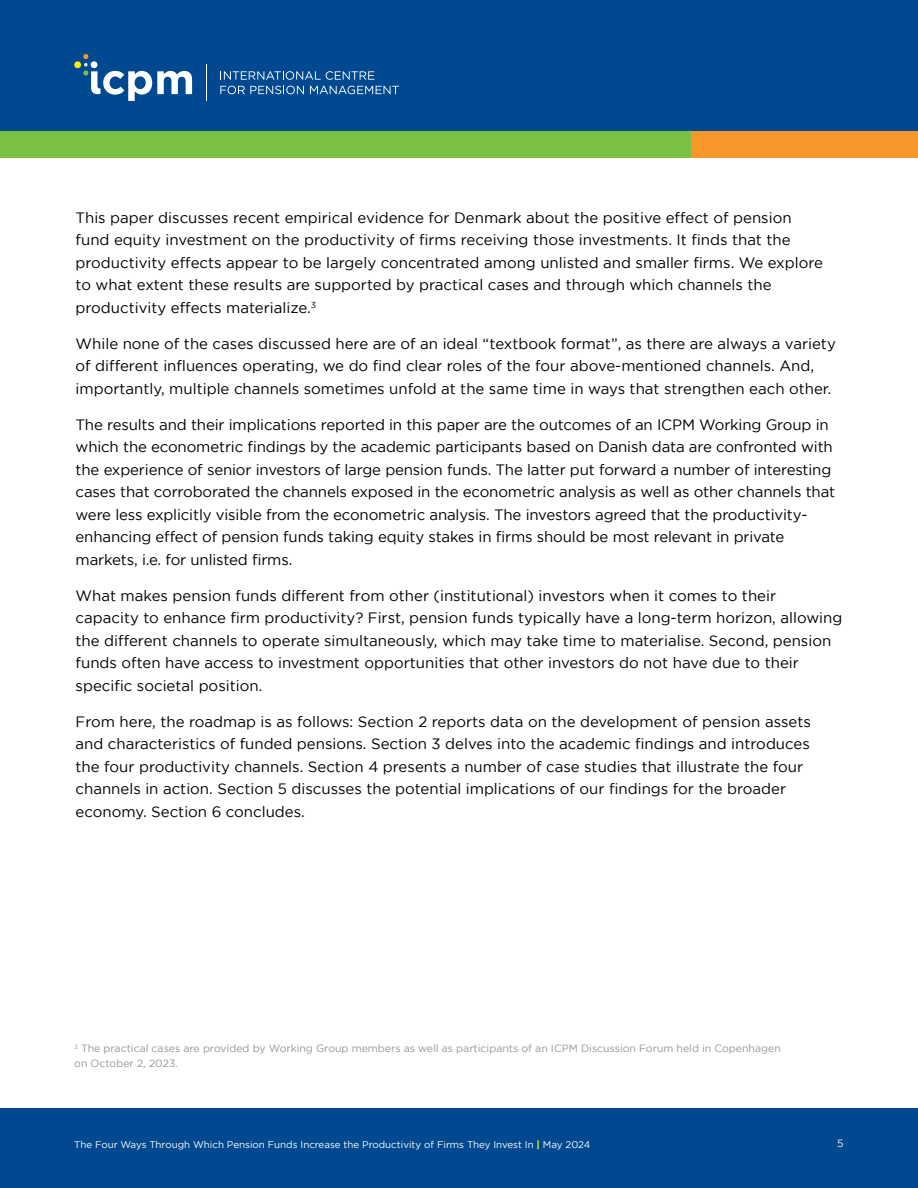
<style>
.page{position:relative;width:918px;height:1188px;background:#fff}
.page>*{position:absolute;margin:0;border:0;box-sizing:border-box;transform-origin:0 0}
.Body{font:15px/22.5px "Gotham";color:#000}
.Source{font:10.5px/15px "Gotham";color:#939598}
.t1{font:10.5px "Gotham";color:#fff}
.t2{font:9.75px "Gotham";color:#fff}
.s1{font-weight:700;color:#fff000}
</style>
<div class="page">
<div style="left:0;top:0;width:918px;height:131px;background:#004990"></div>
<svg style="left:220px;top:71px;width:154px;height:9px"></svg>
<svg style="left:220px;top:86px;width:84px;height:8px"></svg>
<svg style="left:310px;top:86px;width:89px;height:8px"></svg>
<hr style="left:206px;top:65px;width:1px;height:36px;background:#fff">
<svg style="left:74px;top:54px;width:118px;height:47px"></svg>
<div style="left:0;top:131px;width:691px;height:27px;background:#7ac143"></div>
<div style="left:691px;top:131px;width:227px;height:27px;background:#f79629"></div>
<div style="left:0;top:1108px;width:918px;height:80px;background:#004990"></div>
<p class="Body" style="left:76px;top:206px;width:749px">This paper discusses recent empirical evidence for Denmark about the positive effect of pension fund equity investment on the productivity of firms receiving those investments. It finds that the productivity effects appear to be largely concentrated among unlisted and smaller firms. We explore to what extent these results are supported by practical cases and through which channels the productivity effects materialize.<sup>3</sup></p>
<p class="Body" style="left:76px;top:332px;width:762px">While none of the cases discussed here are of an ideal “textbook format”, as there are always a variety of different influences operating, we do find clear roles of the four above-mentioned channels. And, importantly, multiple channels sometimes unfold at the same time in ways that strengthen each other.</p>
<p class="Body" style="left:76px;top:413px;width:761px">The results and their implications reported in this paper are the outcomes of an ICPM Working Group in which the econometric findings by the academic participants based on Danish data are confronted with the experience of senior investors of large pension funds. The latter put forward a number of interesting cases that corroborated the channels exposed in the econometric analysis as well as other channels that were less explicitly visible from the econometric analysis. The investors agreed that the productivity&shy;enhancing effect of pension funds taking equity stakes in firms should be most relevant in private markets, i.e. for unlisted firms.</p>
<p class="Body" style="left:76px;top:584px;width:768px">What makes pension funds different from other (institutional) investors when it comes to their capacity to enhance firm productivity? First, pension funds typically have a long-term horizon, allowing the different channels to operate simultaneously, which may take time to materialise. Second, pension funds often have access to investment opportunities that other investors do not have due to their specific societal position.</p>
<p class="Body" style="left:76px;top:710px;width:737px">From here, the roadmap is as follows: Section 2 reports data on the development of pension assets and characteristics of funded pensions. Section 3 delves into the academic findings and introduces the four productivity channels. Section 4 presents a number of case studies that illustrate the four channels in action. Section 5 discusses the potential implications of our findings for the broader economy. Section 6 concludes.</p>
<p class="Source" style="left:74px;top:1041px;width:708px"><sup>3</sup> The practical cases are provided by Working Group members as well as participants of an ICPM Discussion Forum held in Copenhagen on October 2, 2023.</p>
<p class="t2" style="left:74px;top:1139px;width:518px">The Four Ways Through Which Pension Funds Increase the Productivity of Firms They Invest In <span class="s1">|</span> May 2024</p>
<p class="t1" style="left:837px;top:1138px;width:8px">5</p>
</div>
